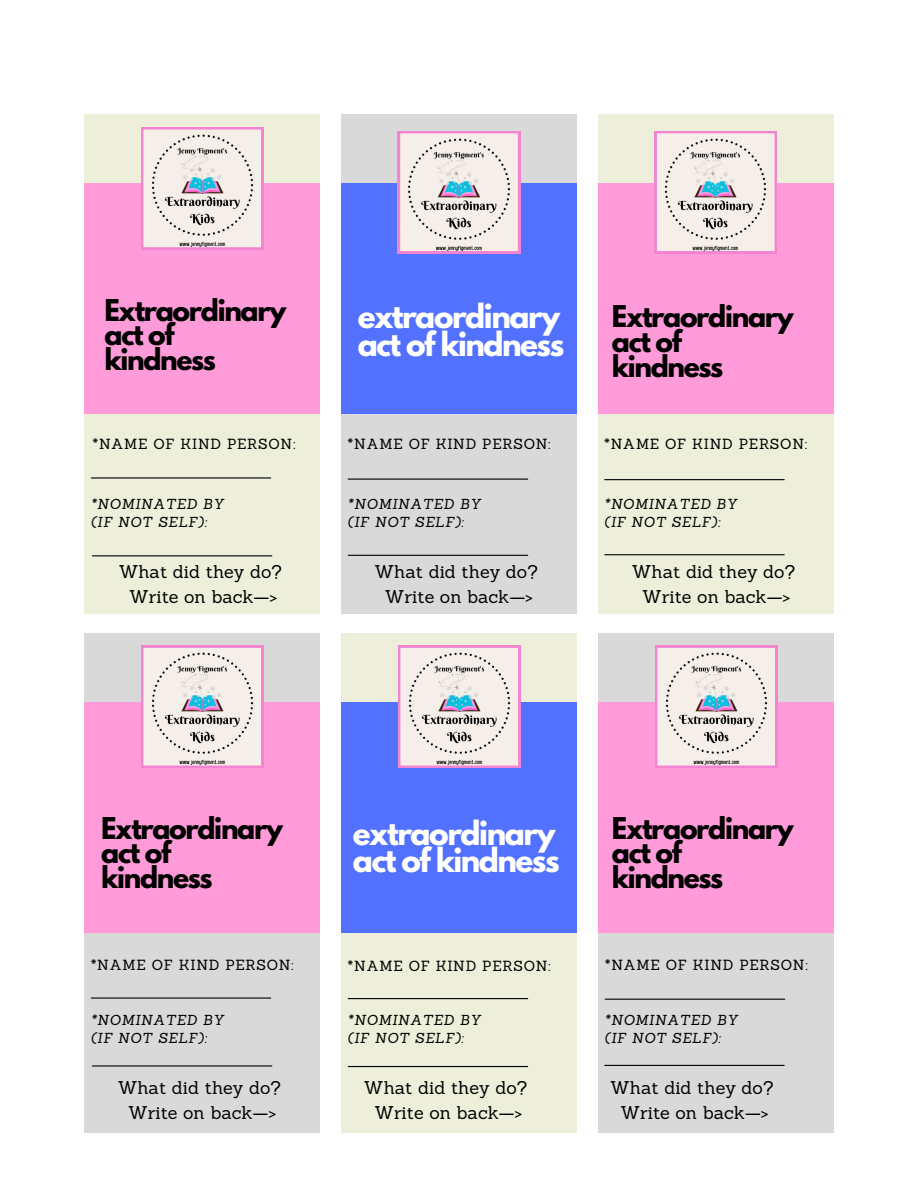
<style>
.page{position:relative;width:918px;height:1188px;background:#fff}
.page>*{position:absolute;margin:0;border:0;box-sizing:border-box;transform-origin:0 0}
.t1{font:700 29.55px/27.8px "League Spartan";letter-spacing:-.05em;color:#fff}
.t2{font:700 26.7px/24.8px "League Spartan";letter-spacing:-.05em;color:#000}
.t3{font:18px/24.8px "Sanchez";color:#000;text-align:center}
.t4{font:14.4px "Sanchez";letter-spacing:.05em;color:#000}
.t5{font:italic 14.1px "Sanchez";letter-spacing:.05em;color:#000}
</style>
<div class="page">
<div style="left:84px;top:114px;width:236px;height:500px;background:#eeefdb"></div>
<div style="left:598px;top:114px;width:236px;height:500px;background:#eeefdb"></div>
<div style="left:84px;top:633px;width:236px;height:500px;background:#d9d9d9"></div>
<div style="left:598px;top:633px;width:236px;height:500px;background:#d9d9d9"></div>
<div style="left:84px;top:183px;width:236px;height:231px;background:#ff9bd8"></div>
<div style="left:598px;top:183px;width:236px;height:231px;background:#ff9bd8"></div>
<div style="left:84px;top:702px;width:236px;height:230px;background:#ff9bd8"></div>
<div style="left:598px;top:702px;width:236px;height:230px;background:#ff9bd8"></div>
<div style="left:341px;top:114px;width:236px;height:500px;background:#d9d9d9"></div>
<div style="left:341px;top:633px;width:236px;height:500px;background:#eeefdb"></div>
<div style="left:341px;top:183px;width:236px;height:231px;background:#5271ff"></div>
<div style="left:341px;top:702px;width:236px;height:230px;background:#5271ff"></div>
<hr style="left:91px;top:477px;width:180px;height:2px;background:#000">
<hr style="left:605px;top:1065px;width:179px;height:1px;background:#000">
<hr style="left:92px;top:555px;width:180px;height:1px;background:#000">
<svg style="left:141px;top:127px;width:122px;height:122px"></svg>
<svg style="left:398px;top:131px;width:122px;height:122px;background:#e2d6d9"></svg>
<hr style="left:348px;top:479px;width:180px;height:1px;background:#000">
<hr style="left:348px;top:555px;width:180px;height:1px;background:#000">
<svg style="left:655px;top:131px;width:122px;height:122px"></svg>
<hr style="left:605px;top:479px;width:179px;height:1px;background:#000">
<hr style="left:605px;top:554px;width:179px;height:1px;background:#000">
<svg style="left:141px;top:646px;width:122px;height:122px;background:#e3d7d9"></svg>
<svg style="left:398px;top:646px;width:122px;height:122px"></svg>
<svg style="left:655px;top:646px;width:122px;height:122px;background:#e3d7d9"></svg>
<hr style="left:91px;top:997px;width:180px;height:2px;background:#000">
<hr style="left:348px;top:998px;width:180px;height:1px;background:#000">
<hr style="left:605px;top:999px;width:180px;height:1px;background:#000">
<hr style="left:92px;top:1065px;width:180px;height:2px;background:#000">
<hr style="left:348px;top:1066px;width:180px;height:1px;background:#000">
<h1 class="t2" style="left:105px;top:301px;width:183px">Extraordinary act of kindness</h1>
<p class="t1" style="left:358px;top:306px;width:208px">extraordinary act of kindness</p>
<p class="t4" style="left:92px;top:434px;width:205px">*NAME OF KIND PERSON:</p>
<p class="t5" style="left:91px;top:495px;width:135px">*NOMINATED BY</p>
<h2 class="t5" style="left:91px;top:513px;width:118px">(IF NOT SELF):</h2>
<h1 class="t3" style="left:119px;top:559px;width:165px">What did they do?<br>Write on back—&gt;</h1>
<p class="t4" style="left:348px;top:434px;width:205px">*NAME OF KIND PERSON:</p>
<p class="t5" style="left:348px;top:495px;width:135px">*NOMINATED BY</p>
<h2 class="t5" style="left:348px;top:513px;width:118px">(IF NOT SELF):</h2>
<p class="t3" style="left:375px;top:559px;width:165px">What did they do?<br>Write on back—&gt;</p>
<p class="t2" style="left:612px;top:307px;width:183px">Extraordinary act of kindness</p>
<p class="t4" style="left:604px;top:434px;width:205px">*NAME OF KIND PERSON:</p>
<p class="t5" style="left:604px;top:495px;width:135px">*NOMINATED BY</p>
<p class="t5" style="left:604px;top:513px;width:118px">(IF NOT SELF):</p>
<h2 class="t3" style="left:632px;top:559px;width:165px">What did they do?<br>Write on back—&gt;</h2>
<p class="t2" style="left:101px;top:819px;width:183px">Extraordinary act of kindness</p>
<p class="t2" style="left:612px;top:819px;width:183px">Extraordinary act of kindness</p>
<h2 class="t1" style="left:353px;top:823px;width:208px">extraordinary act of kindness</h2>
<p class="t4" style="left:91px;top:956px;width:205px">*NAME OF KIND PERSON:</p>
<h1 class="t4" style="left:348px;top:957px;width:205px">*NAME OF KIND PERSON:</h1>
<p class="t4" style="left:605px;top:956px;width:205px">*NAME OF KIND PERSON:</p>
<p class="t5" style="left:91px;top:1011px;width:135px">*NOMINATED BY</p>
<p class="t5" style="left:91px;top:1029px;width:118px">(IF NOT SELF):</p>
<p class="t3" style="left:118px;top:1075px;width:165px">What did they do?<br>Write on back—&gt;</p>
<h1 class="t5" style="left:348px;top:1011px;width:135px">*NOMINATED BY</h1>
<p class="t5" style="left:348px;top:1029px;width:118px">(IF NOT SELF):</p>
<p class="t5" style="left:605px;top:1011px;width:135px">*NOMINATED BY</p>
<p class="t5" style="left:605px;top:1029px;width:118px">(IF NOT SELF):</p>
<h2 class="t3" style="left:364px;top:1075px;width:165px">What did they do?<br>Write on back—&gt;</h2>
<h2 class="t3" style="left:610px;top:1075px;width:165px">What did they do?<br>Write on back—&gt;</h2>
</div>
